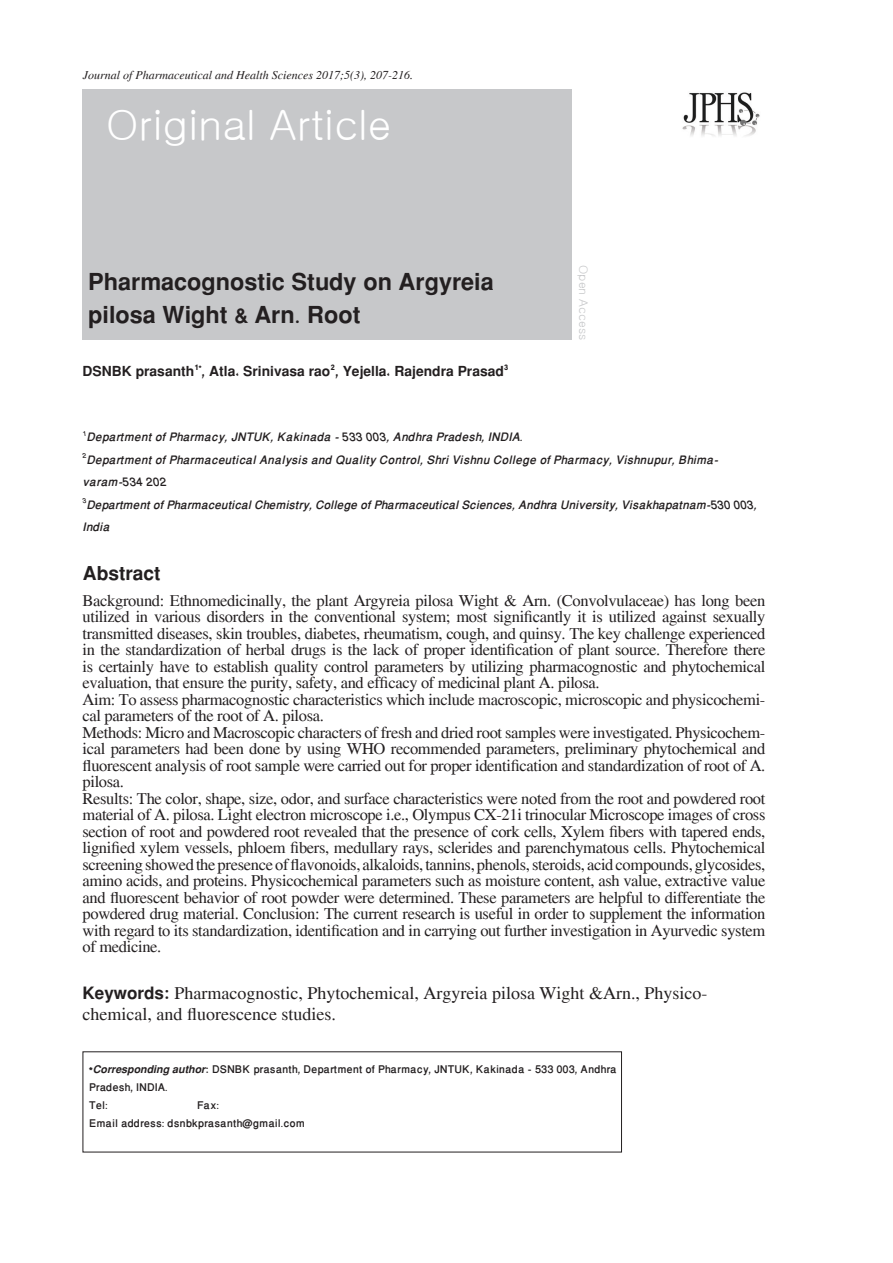
<style>
.page{position:relative;width:893px;height:1263px;background:#fff}
.page>*{position:absolute;margin:0;border:0;box-sizing:border-box;transform-origin:0 0}
.t1{font:42px "Gulim";color:#fff}
.t2{font:700 33px "Win Soft Pro";color:#231f20}
.t3{font:700 27px "Win Soft Pro";color:#231f20}
.t4{font:700 19.5px "Win Soft Pro";color:#231f20}
.t5{font:18px/21.6px "Jaghb Uni";color:#231f20}
.t6{font:16.5px/16.5px "Jaghb Uni";letter-spacing:-.02em;color:#231f20;text-align:justify}
.t7{font:italic 500 16.5px/22.5px "Win Soft Pro";color:#231f20}
.t8{font:500 15px/18px "Win Soft Pro";color:#231f20}
.t9{font:italic 12px "Jaghb Uni";color:#231f20}
.t10{font:12px "Gulim";color:#c5c6c8}
.s1{font-family:"Win Soft Pro";font-weight:700;font-size:24px}
.s2{font-weight:700;font-style:italic}
</style>
<div class="page">
<div style="left:83px;top:89px;width:489px;height:251px;background:#c7c8ca"></div>
<img style="left:682px;top:92px;width:78px;height:44px">
<p class="t9" style="left:83px;top:68px;width:332px">Journal of Pharmaceutical and Health Sciences 2017;5(3), 207-216.</p>
<h1 class="t1" style="left:106px;top:104px;width:287px">Original Article</h1>
<p class="t2" style="left:88px;top:257px;width:407px">Pharmacognostic Study on Argyreia</p>
<p class="t2" style="left:88px;top:290px;width:274px">pilosa Wight &amp; Arn. Root</p>
<p class="t4" style="left:83px;top:357px;width:427px">DSNBK prasanth<sup>1*</sup>, Atla، Srinivasa rao<sup>2</sup>, Yejella، Rajendra Prasad<sup>3</sup></p>
<p class="t10" style="left:589px;top:265px;width:77px;rotate:90deg">Open Access</p>
<p class="t7" style="left:83px;top:426px;width:442px"><sup>1</sup>Department of Pharmacy, JNTUK, Kakinada - 533 003, Andhra Pradesh, INDIA.</p>
<p class="t7" style="left:83px;top:449px;width:637px"><sup>2</sup>Department of Pharmaceutical Analysis and Quality Control, Shri Vishnu College of Pharmacy, Vishnupur, Bhima&shy;varam-534 202</p>
<p class="t7" style="left:83px;top:494px;width:676px"><sup>3</sup>Department of Pharmaceutical Chemistry, College of Pharmaceutical Sciences, Andhra University, Visakhapatnam-530 003,<br>India</p>
<p class="t3" style="left:83px;top:553px;width:79px">Abstract</p>
<p class="t6" style="left:83px;top:591px;width:684px">Background: Ethnomedicinally, the plant Argyreia pilosa Wight &amp; Arn. (Convolvulaceae) has long been utilized in various disorders in the conventional system; most significantly it is utilized against sexually transmitted diseases, skin troubles, diabetes, rheumatism, cough, and quinsy. The key challenge experienced in the standardization of herbal drugs is the lack of proper identification of plant source. Therefore there is certainly have to establish quality control parameters by utilizing pharmacognostic and phytochemical evaluation, that ensure the purity, safety, and efficacy of medicinal plant A. pilosa.</p>
<p class="t6" style="left:83px;top:690px;width:684px">Aim: To assess pharmacognostic characteristics which include macroscopic, microscopic and physicochemi&shy;cal parameters of the root of A. pilosa.</p>
<p class="t6" style="left:83px;top:723px;width:684px">Methods: Micro and Macroscopic characters of fresh and dried root samples were investigated. Physicochem&shy;ical parameters had been done by using WHO recommended parameters, preliminary phytochemical and fluorescent analysis of root sample were carried out for proper identification and standardization of root of A. pilosa.</p>
<p class="t6" style="left:83px;top:789px;width:684px">Results: The color, shape, size, odor, and surface characteristics were noted from the root and powdered root material of A. pilosa. Light electron microscope i.e., Olympus CX-21i trinocular Microscope images of cross section of root and powdered root revealed that the presence of cork cells, Xylem fibers with tapered ends, lignified xylem vessels, phloem fibers, medullary rays, sclerides and parenchymatous cells. Phytochemical screening showed the presence of flavonoids, alkaloids, tannins, phenols, steroids, acid compounds, glycosides, amino acids, and proteins. Physicochemical parameters such as moisture content, ash value, extractive value and fluorescent behavior of root powder were determined. These parameters are helpful to differentiate the powdered drug material. Conclusion: The current research is useful in order to supplement the information with regard to its standardization, identification and in carrying out further investigation in Ayurvedic system of medicine.</p>
<p class="t5" style="left:83px;top:981px;width:626px"><span class="s1">Keywords:</span> Pharmacognostic, Phytochemical, Argyreia pilosa Wight &amp;Arn., Physico&shy;chemical, and fluorescence studies.</p>
<p class="t8" style="left:89px;top:1060px;width:529px"><span class="s2">*Corresponding author:</span> DSNBK prasanth, Department of Pharmacy, JNTUK, Kakinada - 533 003, Andhra<br>Pradesh, INDIA.</p>
<p class="t8" style="left:89px;top:1096px;width:20px">Tel:</p>
<p class="t8" style="left:197px;top:1096px;width:23px">Fax:</p>
<p class="t8" style="left:89px;top:1114px;width:217px">Email address: dsnbkprasanth@gmail.com</p>
</div>
